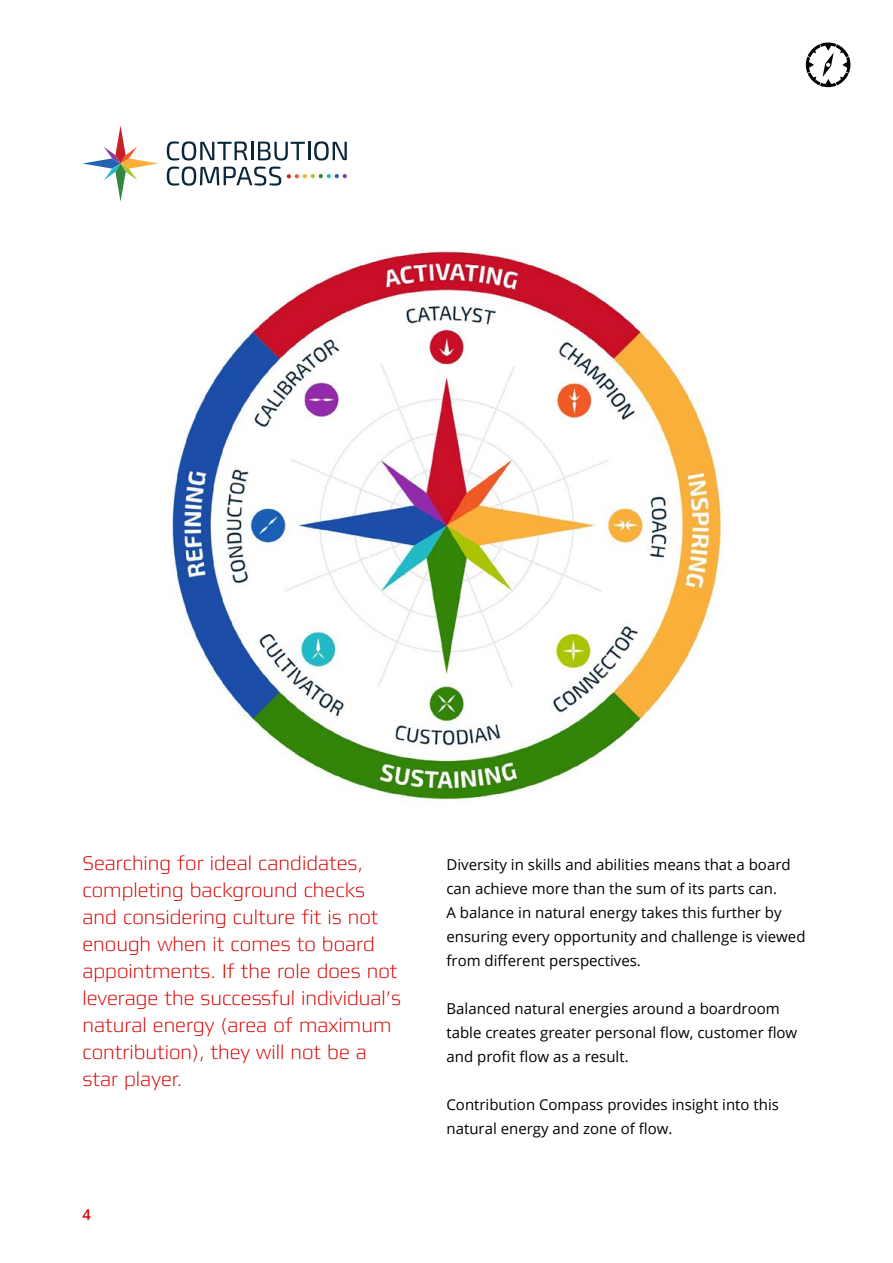
<style>
.page{position:relative;width:893px;height:1263px;background:#fff}
.page>*{position:absolute;margin:0;border:0;box-sizing:border-box;transform-origin:0 0}
.t1{font:300 21px/27px "Mdd";color:#da0000}
.t2{font:15px/24px "Open Sans";color:#000}
.t3{font:600 15px "Open Sans";color:#da0000}
</style>
<div class="page">
<img style="left:172px;top:251px;width:550px;height:549px">
<svg style="left:806px;top:43px;width:44px;height:44px"></svg>
<svg style="left:167px;top:141px;width:180px;height:19px"></svg>
<svg style="left:167px;top:167px;width:114px;height:19px"></svg>
<svg style="left:287px;top:174px;width:60px;height:4px"></svg>
<svg style="left:83px;top:125px;width:76px;height:77px"></svg>
<p class="t1" style="left:82px;top:850px;width:320px">Searching for ideal candidates, completing background checks and considering culture fit is not enough when it comes to board appointments. If the role does not leverage the successful individual’s natural energy (area of maximum contribution), they will not be a star player.</p>
<p class="t3" style="left:82px;top:1205px;width:10px">4</p>
<p class="t2" style="left:446px;top:852px;width:360px">Diversity in skills and abilities means that a board can achieve more than the sum of its parts can.<br>A balance in natural energy takes this further by ensuring every opportunity and challenge is viewed from different perspectives.</p>
<p class="t2" style="left:446px;top:996px;width:352px">Balanced natural energies around a boardroom table creates greater personal flow, customer flow and profit flow as a result.</p>
<p class="t2" style="left:446px;top:1092px;width:334px">Contribution Compass provides insight into this natural energy and zone of flow.</p>
</div>
